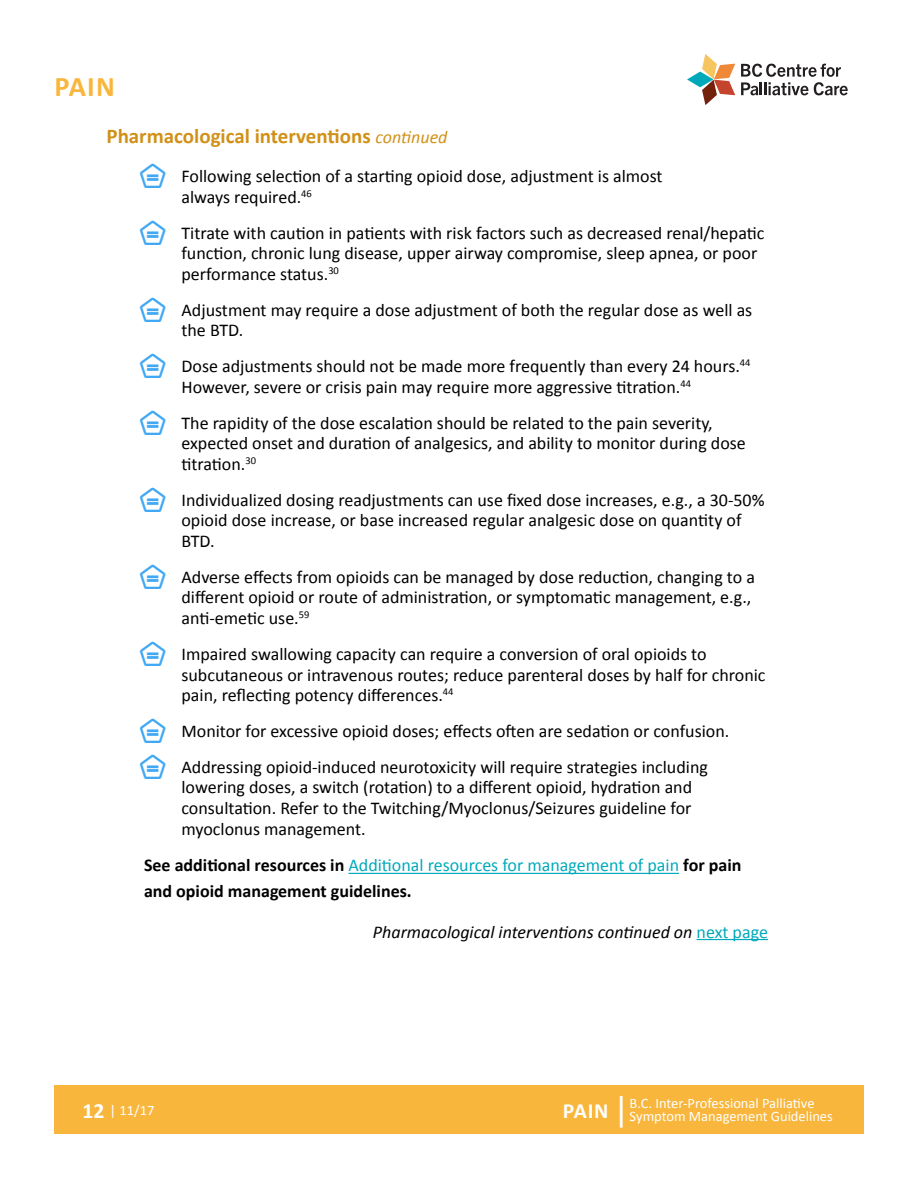
<style>
.page{position:relative;width:918px;height:1188px;background:#fff}
.page>*{position:absolute;margin:0;border:0;box-sizing:border-box;transform-origin:0 0}
.t1{font:700 28.5px "Calibri";color:#f9b63c}
.t2{font:700 21.75px "Calibri";color:#fff}
.t3{font:700 21px "Calibri";color:#d19017}
.t4{font:18px/20.7px "Calibri";color:#000}
.t5{font:700 18px/25.2px "Calibri";color:#000}
.t6{font:italic 18px "Calibri";color:#000}
.t7{font:14.4px/13.5px "Calibri";color:#fff}
.s1{font-weight:400;font-style:italic;font-size:18px}
.s2{font-weight:400;color:#0ab}
.s3{font-weight:700;font-size:21.75px}
.s4{font-style:normal;color:#0ab}
.s5{font-weight:400;font-size:35.7px}
</style>
<div class="page">
<div style="left:54px;top:1086px;width:810px;height:48px;background:#f9b63c"></div>
<svg style="left:687px;top:54px;width:48px;height:51px"></svg>
<svg style="left:741px;top:64px;width:107px;height:31px"></svg>
<hr style="left:348px;top:873px;width:331px;height:1px;background:#0ab">
<hr style="left:697px;top:939px;width:71px;height:1px;background:#0ab">
<h1 class="t1" style="left:55px;top:69px;width:62px">Pain</h1>
<p class="t3" style="left:106px;top:123px;width:343px">Pharmacological interventions <span class="s1">continued</span></p>
<p class="t4" style="left:182px;top:165px;width:483px">Following selection of a starting opioid dose, adjustment is almost always required.<sup>46</sup></p>
<p class="t4" style="left:182px;top:221px;width:584px">Titrate with caution in patients with risk factors such as decreased renal/hepatic function, chronic lung disease, upper airway compromise, sleep apnea, or poor performance status.<sup>30</sup></p>
<p class="t4" style="left:182px;top:299px;width:572px">Adjustment may require a dose adjustment of both the regular dose as well as the BTD.</p>
<p class="t4" style="left:181px;top:355px;width:571px">Dose adjustments should not be made more frequently than every 24 hours.<sup>44<br></sup>However, severe or crisis pain may require more aggressive titration.<sup>44</sup></p>
<p class="t4" style="left:182px;top:411px;width:566px">The rapidity of the dose escalation should be related to the pain severity, expected onset and duration of analgesics, and ability to monitor during dose titration.<sup>30</sup></p>
<p class="t4" style="left:182px;top:488px;width:585px">Individualized dosing readjustments can use fixed dose increases, e.g., a 30-50% opioid dose increase, or base increased regular analgesic dose on quantity of<br>BTD.</p>
<p class="t4" style="left:182px;top:566px;width:575px">Adverse effects from opioids can be managed by dose reduction, changing to a different opioid or route of administration, or symptomatic management, e.g., anti-emetic use.<sup>59</sup></p>
<p class="t4" style="left:182px;top:643px;width:586px">Impaired swallowing capacity can require a conversion of oral opioids to subcutaneous or intravenous routes; reduce parenteral doses by half for chronic pain, reflecting potency differences.<sup>44</sup></p>
<p class="t4" style="left:182px;top:712px;width:549px;line-height:35.7px">Monitor for excessive opioid doses; effects often are sedation or confusion.<br>Addressing opioid-induced neurotoxicity will require strategies including</p>
<p class="t4" style="left:182px;top:776px;width:512px;text-align:justify">lowering doses, a switch (rotation) to a different opioid, hydration and consultation. Refer to the Twitching/Myoclonus/Seizures guideline for myoclonus management.</p>
<p class="t5" style="left:144px;top:852px;width:599px">See additional resources in <span class="s2">Additional resources for management of pain</span> for pain and opioid management guidelines.</p>
<p class="t7" style="left:82px;top:1103px;width:73px"><span class="s3">12</span> | 11/17</p>
<p class="t6" style="left:373px;top:920px;width:397px">Pharmacological interventions continued on <span class="s4">next page</span></p>
<p class="t2" style="left:563px;top:1097px;width:68px">Pain <span class="s5">|</span></p>
<p class="t7" style="left:630px;top:1096px;width:205px">B.C. Inter-Professional Palliative<br>Symptom Management Guidelines</p>
</div>
